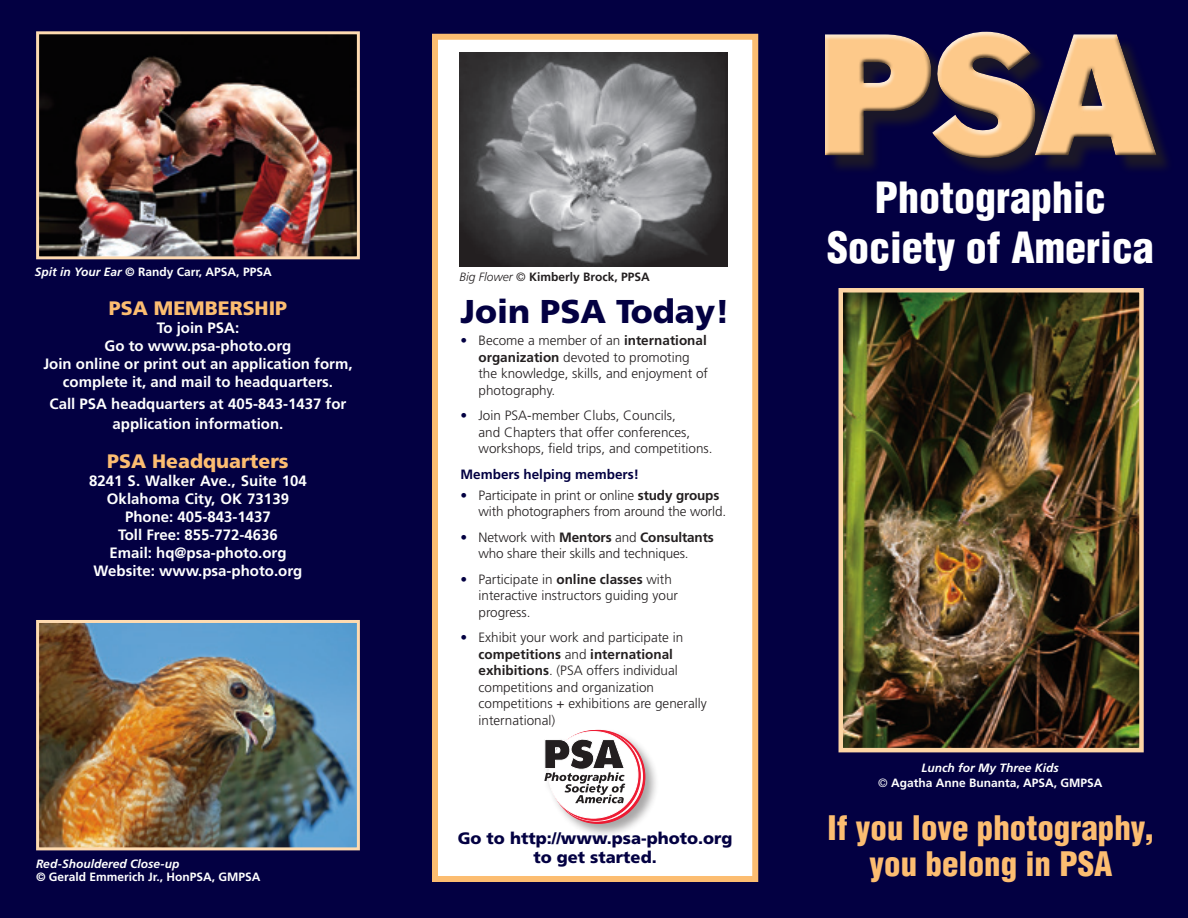
<style>
.page{position:relative;width:1188px;height:918px;background:#030042}
.page>*{position:absolute;margin:0;border:0;box-sizing:border-box;transform-origin:0 0}
.Paragraph_Style_1{font:900 condensed 42px "Helvetica";color:#fff}
.Paragraph_Style_1-2{font:900 condensed 33px "Helvetica";color:#fcbd71}
.Paragraph_Style_1-3{font:900 33px "Frutiger";color:#030042}
.Paragraph_Style_1-4{font:900 19.5px "Frutiger";color:#fcbd71}
.Paragraph_Style_1-5{font:900 16.5px "Frutiger";color:#030042}
.Paragraph_Style_1-6{font:700 15px/18px "Frutiger";color:#fff;text-align:center}
.Paragraph_Style_1-7{font:300 13.5px/16.5px "Frutiger";color:#231f20}
.Paragraph_Style_1-8{font:700 13.5px "Frutiger";color:#030042}
.Paragraph_Style_1-9{font:700 12px "Frutiger";color:#fff}
.Paragraph_Style_1-10{font:italic 700 12px "Frutiger";color:#fff}
.t1{font:700 12px "Frutiger";color:#231f20}
.s1{font-style:italic}
.s2{font-weight:300;font-style:italic}
.s3{font-weight:300}
.s4{color:#030042}
.s5{font-weight:700}
</style>
<div class="page">
<div style="left:432px;top:34px;width:326px;height:848px;background:#fff;border:6px solid #fcbd71"></div>
<div style="left:543px;top:728px;width:116px;height:110px;background:#231f20;opacity:.4"></div>
<svg style="left:551px;top:730px;width:94px;height:93px"></svg>
<svg style="left:550px;top:731px;width:92px;height:90px"></svg>
<svg style="left:550px;top:731px;width:90px;height:89px"></svg>
<div style="left:549px;top:732px;width:89px;height:86px;background:#fff;border-radius:50%"></div>
<svg style="left:544px;top:734px;width:81px;height:69px"></svg>
<div style="left:827px;top:34px;width:347px;height:143px;background:#231f20;opacity:.75"></div>
<div style="left:824px;top:32px;width:334px;height:126px;background:#231f20;opacity:.75"></div>
<img style="left:844px;top:293px;width:295px;height:454px">
<div style="left:839px;top:288px;width:305px;height:464px;border:4px solid #fdd5a4"></div>
<img style="left:40px;top:35px;width:316px;height:220px">
<div style="left:36px;top:31px;width:324px;height:228px;border:3px solid #fedbb1"></div>
<img style="left:459px;top:52px;width:269px;height:215px">
<img style="left:40px;top:624px;width:316px;height:222px">
<div style="left:36px;top:620px;width:324px;height:230px;border:3px solid #fedbb1"></div>
<p class="Paragraph_Style_1-9" style="left:35px;top:265px;width:238px"><span class="s1">Spit in Your Ear</span> © Randy Carr, APSA, PPSA</p>
<p class="Paragraph_Style_1-4" style="left:109px;top:296px;width:180px">PSA MEMBERSHIP</p>
<p class="Paragraph_Style_1-6" style="left:157px;top:319px;width:84px">To join PSA:</p>
<p class="Paragraph_Style_1-6" style="left:105px;top:337px;width:188px">Go to www.psa-photo.org</p>
<p class="Paragraph_Style_1-6" style="left:43px;top:355px;width:311px">Join online or print out an application form, complete it, and mail to headquarters.</p>
<p class="Paragraph_Style_1-6" style="left:50px;top:394px;width:298px;line-height:19.5px">Call PSA headquarters at 405-843-1437 for application information.</p>
<p class="Paragraph_Style_1-4" style="left:107px;top:449px;width:183px">PSA Headquarters</p>
<p class="Paragraph_Style_1-6" style="left:89px;top:472px;width:219px">8241 S. Walker Ave., Suite 104</p>
<p class="Paragraph_Style_1-6" style="left:107px;top:490px;width:184px">Oklahoma City, OK 73139</p>
<p class="Paragraph_Style_1-6" style="left:125px;top:508px;width:147px">Phone: 405-843-1437</p>
<p class="Paragraph_Style_1-6" style="left:118px;top:526px;width:161px">Toll Free: 855-772-4636</p>
<p class="Paragraph_Style_1-6" style="left:109px;top:544px;width:179px">Email: hq@psa-photo.org</p>
<p class="Paragraph_Style_1-6" style="left:94px;top:562px;width:210px">Website: www.psa-photo.org</p>
<p class="Paragraph_Style_1-10" style="left:36px;top:856px;width:145px">Red-Shouldered Close-up</p>
<p class="Paragraph_Style_1-9" style="left:36px;top:870px;width:226px">© Gerald Emmerich Jr., HonPSA, GMPSA</p>
<p class="t1" style="left:460px;top:270px;width:192px"><span class="s2">Big Flower</span> <span class="s3">©</span> Kimberly Brock, PPSA</p>
<p class="Paragraph_Style_1-3" style="left:460px;top:291px;width:271px">Join PSA Today!</p>
<p class="Paragraph_Style_1-7" style="left:478px;top:332px;width:231px;text-indent:-18px"><span class="s4">•</span> Become a member of an <span class="s5">international organization</span> devoted to promoting the knowledge, skills, and enjoyment of photography.</p>
<p class="Paragraph_Style_1-7" style="left:478px;top:407px;width:236px;text-indent:-18px"><span class="s4">•</span> Join PSA-member Clubs, Councils,<br>and Chapters that offer conferences, workshops, field trips, and competitions.</p>
<p class="Paragraph_Style_1-8" style="left:460px;top:466px;width:180px">Members helping members!</p>
<p class="Paragraph_Style_1-7" style="left:478px;top:487px;width:249px;text-indent:-18px"><span class="s4">•</span> Participate in print or online <span class="s5">study groups </span>with photographers from around the world.</p>
<p class="Paragraph_Style_1-7" style="left:460px;top:529px;width:255px;text-align:center"><span class="s4">•</span> Network with <span class="s5">Mentors</span> and <span class="s5">Consultants </span>who share their skills and techniques.</p>
<p class="Paragraph_Style_1-7" style="left:478px;top:571px;width:201px;text-indent:-18px"><span class="s4">•</span> Participate in <span class="s5">online classes</span> with interactive instructors guiding your progress.</p>
<p class="Paragraph_Style_1-7" style="left:478px;top:629px;width:230px;text-indent:-18px"><span class="s4">•</span> Exhibit your work and participate in <span class="s5">competitions</span> and <span class="s5">international exhibitions</span>. (PSA offers individual competitions and organization competitions + exhibitions are generally international)</p>
<p class="Paragraph_Style_1-5" style="left:458px;top:828px;width:276px">Go to http://www.psa-photo.org</p>
<p class="Paragraph_Style_1-5" style="left:533px;top:848px;width:125px">to get started.</p>
<p class="Paragraph_Style_1" style="left:875px;top:171px;width:232px">Photographic</p>
<p class="Paragraph_Style_1" style="left:827px;top:221px;width:328px">Society of America</p>
<p class="Paragraph_Style_1-10" style="left:922px;top:761px;width:139px">Lunch for My Three Kids</p>
<p class="Paragraph_Style_1-9" style="left:878px;top:776px;width:226px"><span class="s3">©</span> Agatha Anne Bunanta, APSA, GMPSA</p>
<p class="Paragraph_Style_1-2" style="left:828px;top:807px;width:329px">If you love photography,</p>
<p class="Paragraph_Style_1-2" style="left:870px;top:843px;width:244px">you belong in PSA</p>
</div>
